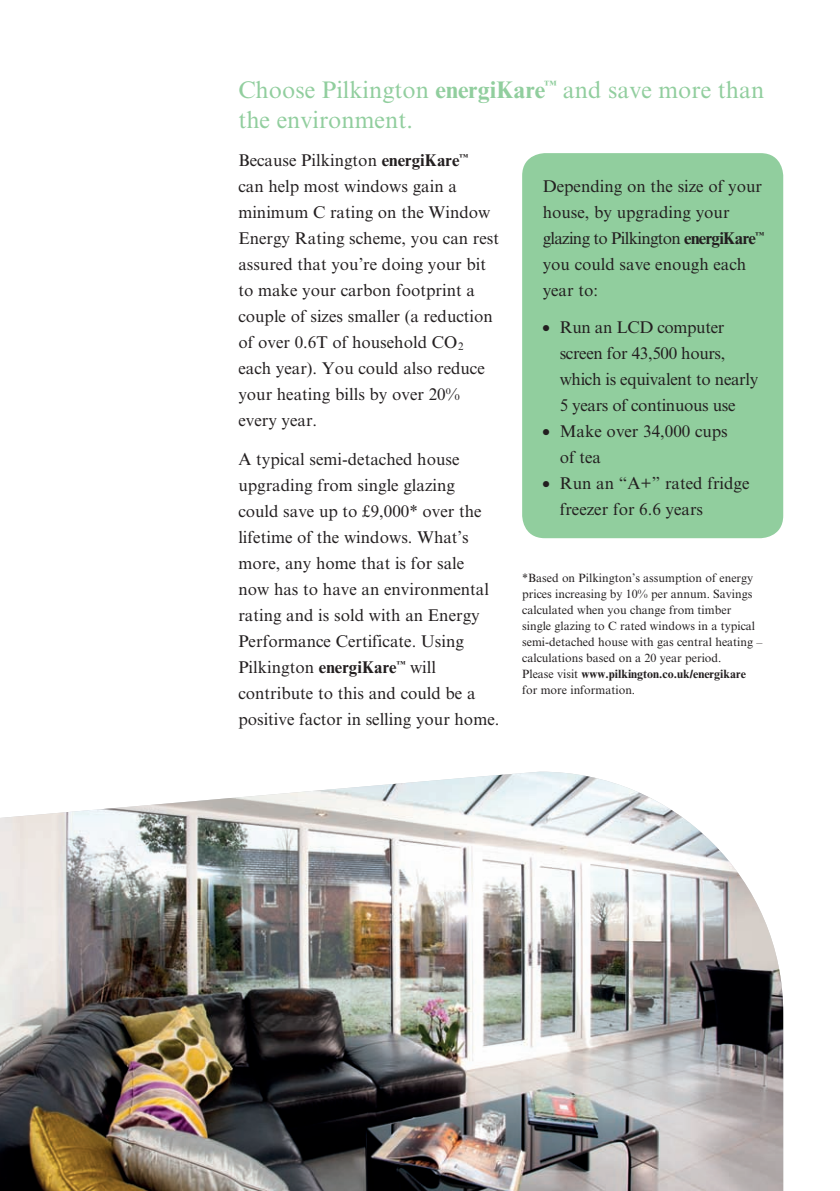
<style>
.page{position:relative;width:840px;height:1191px;background:#fff}
.page>*{position:absolute;margin:0;border:0;box-sizing:border-box;transform-origin:0 0}
.t1{font:24px/30px "Times NRMT";color:#91ce9e}
.t2{font:17px/26px "Times NRMT";color:#231f20}
.t3{font:17px/26px "Times NRMT";letter-spacing:-.02em;color:#231f20}
.t4{font:12px/16px "Times NRMT";color:#231f20}
.s1{font-weight:700}
</style>
<div class="page">
<img style="left:0;top:771px;width:782px;height:420px">
<div style="left:522px;top:153px;width:260px;height:385px;background:#91ce9e;border-radius:23px"></div>
<h1 class="t1" style="left:238px;top:74px;width:527px">Choose Pilkington <span class="s1">energiKare</span><sup>™</sup> and save more than the environment.</h1>
<p class="t2" style="left:238px;top:147px;width:262px">Because Pilkington <span class="s1">energiKare</span><sup>™<br></sup>can help most windows gain a minimum C rating on the Window<br>Energy Rating scheme, you can rest assured that you’re doing your bit to make your carbon footprint a couple of sizes smaller (a reduction of over 0.6T of household CO<sub>2 </sub>each year). You could also reduce your heating bills by over 20% every year.</p>
<p class="t2" style="left:238px;top:446px;width:262px">A typical semi-detached house upgrading from single glazing could save up to £9,000* over the lifetime of the windows. What’s more, any home that is for sale now has to have an environmental rating and is sold with an Energy<br>Performance Certificate. Using<br>Pilkington <span class="s1">energiKare</span><sup>™</sup> will contribute to this and could be a positive factor in selling your home.</p>
<p class="t2" style="left:542px;top:173px;width:223px">Depending on the size of your house, by upgrading your glazing to Pilkington <span class="s1">energiKare</span><sup>™ </sup>you could save enough each year to:</p>
<p class="t3" style="left:559px;top:314px;width:200px;text-indent:-17px">● Run an LCD computer screen for 43,500 hours, which is equivalent to nearly<br>5 years of continuous use</p>
<p class="t2" style="left:559px;top:418px;width:169px;text-indent:-17px">● Make over 34,000 cups of tea</p>
<p class="t2" style="left:559px;top:470px;width:191px;text-indent:-17px">● Run an “A+” rated fridge freezer for 6.6 years</p>
<p class="t4" style="left:522px;top:570px;width:242px">*Based on Pilkington’s assumption of energy prices increasing by 10% per annum. Savings calculated when you change from timber single glazing to C rated windows in a typical semi-detached house with gas central heating – calculations based on a 20 year period.<br>Please visit <span class="s1">www.pilkington.co.uk/energikare </span>for more information.</p>
</div>
